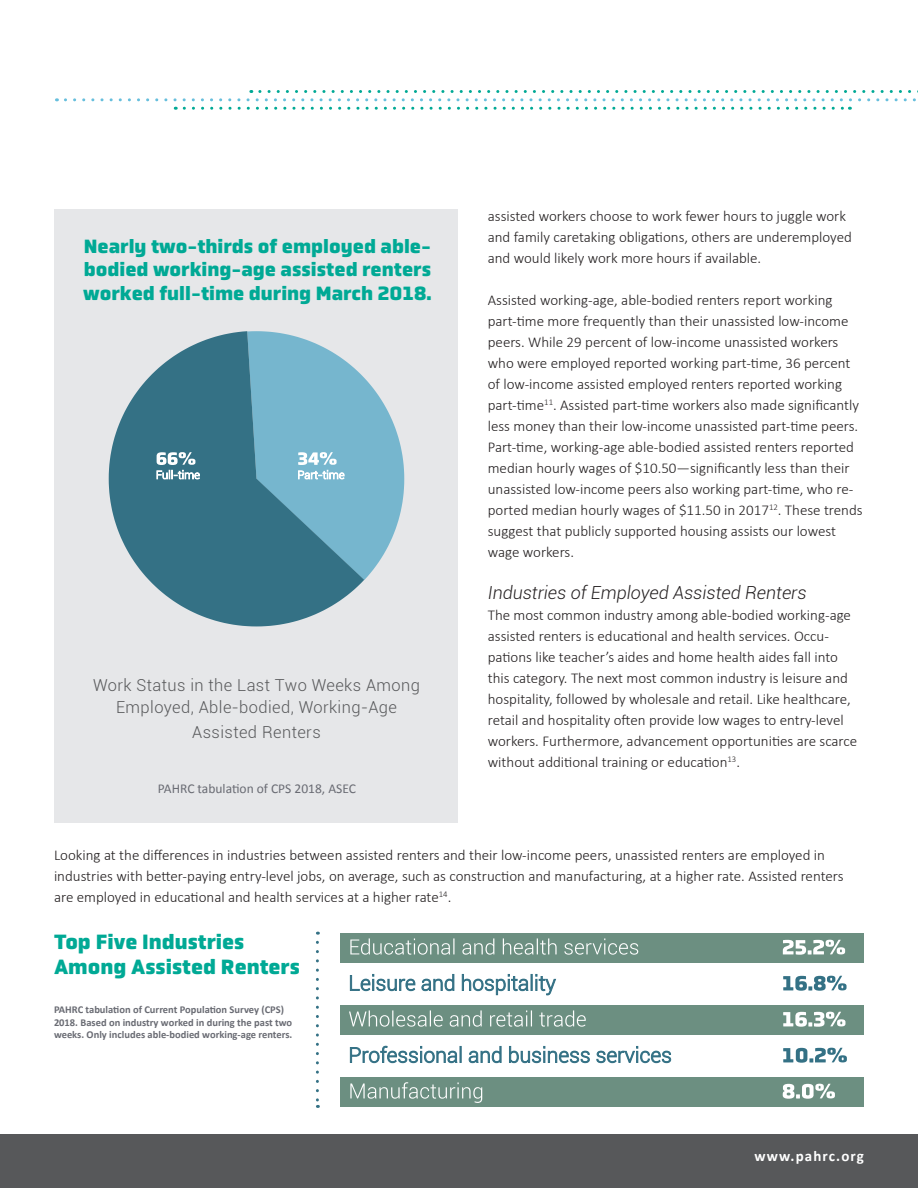
<style>
.page{position:relative;width:918px;height:1188px;background:#fff}
.page>*{position:absolute;margin:0;border:0;box-sizing:border-box;transform-origin:0 0}
.t1{font:900 21px/25.2px "Obvia";color:#00a995}
.t2{font:900 19.5px/23.4px "Obvia";color:#00a995;text-align:justify}
.t3{font:italic 300 18px "Roboto";color:#231f20}
.t4{font:300 16.5px/22.5px "Roboto";letter-spacing:.025em;color:#57585a;text-align:center}
.t5{font:300 15px/21px "Calibri";color:#231f20}
.t6{font:700 15px "Calibri";letter-spacing:.075em;color:#fff}
.t7{font:13.5px "Calibri";color:#696b73}
.t8{font:700 10.5px/12.6px "Calibri";color:#696b73}
</style>
<div class="page">
<div style="left:55px;top:209px;width:403px;height:614px;background:#e6e7e9"></div>
<svg style="left:109px;top:331px;width:255px;height:295px;fill:#347185"></svg>
<div style="left:340px;top:1077px;width:524px;height:29px;background:#6c8f81"></div>
<div style="left:340px;top:1005px;width:524px;height:29px;background:#6c8f81"></div>
<div style="left:340px;top:933px;width:523px;height:29px;background:#6c8f81"></div>
<svg style="left:350px;top:1082px;width:485px;height:21px"></svg>
<svg style="left:783px;top:1048px;width:64px;height:15px"></svg>
<svg style="left:350px;top:1046px;width:321px;height:18px"></svg>
<svg style="left:349px;top:1010px;width:496px;height:17px"></svg>
<svg style="left:783px;top:976px;width:64px;height:15px"></svg>
<svg style="left:350px;top:974px;width:206px;height:21px"></svg>
<svg style="left:350px;top:938px;width:495px;height:17px"></svg>
<svg style="left:316px;top:942px;width:3px;height:166px"></svg>
<svg style="left:156px;top:452px;width:44px;height:28px"></svg>
<svg style="left:247px;top:331px;width:157px;height:249px"></svg>
<svg style="left:184px;top:107px;width:666px;height:3px"></svg>
<svg style="left:65px;top:90px;width:853px;height:11px"></svg>
<div style="left:0;top:1135px;width:918px;height:53px;background:#57585a"></div>
<p class="t2" style="left:83px;top:234px;width:350px">Nearly two-thirds of employed able&shy;bodied working-age assisted renters worked full-time during March 2018.</p>
<p class="t4" style="left:93px;top:673px;width:328px">Work Status in the Last Two Weeks Among<br>Employed, Able-bodied, Working-Age</p>
<p class="t4" style="left:192px;top:721px;width:130px">Assisted Renters</p>
<p class="t7" style="left:158px;top:780px;width:200px">PAHRC tabulation of CPS 2018, ASEC</p>
<p class="t5" style="left:488px;top:205px;width:366px">assisted workers choose to work fewer hours to juggle work and family caretaking obligations, others are underemployed and would likely work more hours if available.</p>
<p class="t5" style="left:488px;top:289px;width:376px">Assisted working-age, able-bodied renters report working part-time more frequently than their unassisted low-income peers. While 29 percent of low-income unassisted workers who were employed reported working part-time, 36 percent of low-income assisted employed renters reported working part-time<sup>11</sup>. Assisted part-time workers also made significantly less money than their low-income unassisted part-time peers.<br>Part-time, working-age able-bodied assisted renters reported median hourly wages of $10.50—significantly less than their unassisted low-income peers also working part-time, who re&shy;ported median hourly wages of $11.50 in 2017<sup>12</sup>. These trends suggest that publicly supported housing assists our lowest wage workers.</p>
<p class="t3" style="left:488px;top:580px;width:320px">Industries of Employed Assisted Renters</p>
<p class="t5" style="left:488px;top:604px;width:371px">The most common industry among able-bodied working-age assisted renters is educational and health services. Occu&shy;pations like teacher’s aides and home health aides fall into this category. The next most common industry is leisure and hospitality, followed by wholesale and retail. Like healthcare, retail and hospitality often provide low wages to entry-level workers. Furthermore, advancement opportunities are scarce without additional training or education<sup>13</sup>.</p>
<p class="t5" style="left:54px;top:844px;width:791px">Looking at the differences in industries between assisted renters and their low-income peers, unassisted renters are employed in industries with better-paying entry-level jobs, on average, such as construction and manufacturing, at a higher rate. Assisted renters are employed in educational and health services at a higher rate<sup>14</sup>.</p>
<p class="t1" style="left:54px;top:929px;width:247px">Top Five Industries<br>Among Assisted Renters</p>
<p class="t8" style="left:54px;top:1003px;width:240px">PAHRC tabulation of Current Population Survey (CPS)<br>2018. Based on industry worked in during the past two weeks. Only includes able-bodied working-age renters.</p>
<p class="t6" style="left:754px;top:1146px;width:111px">www.pahrc.org</p>
</div>
